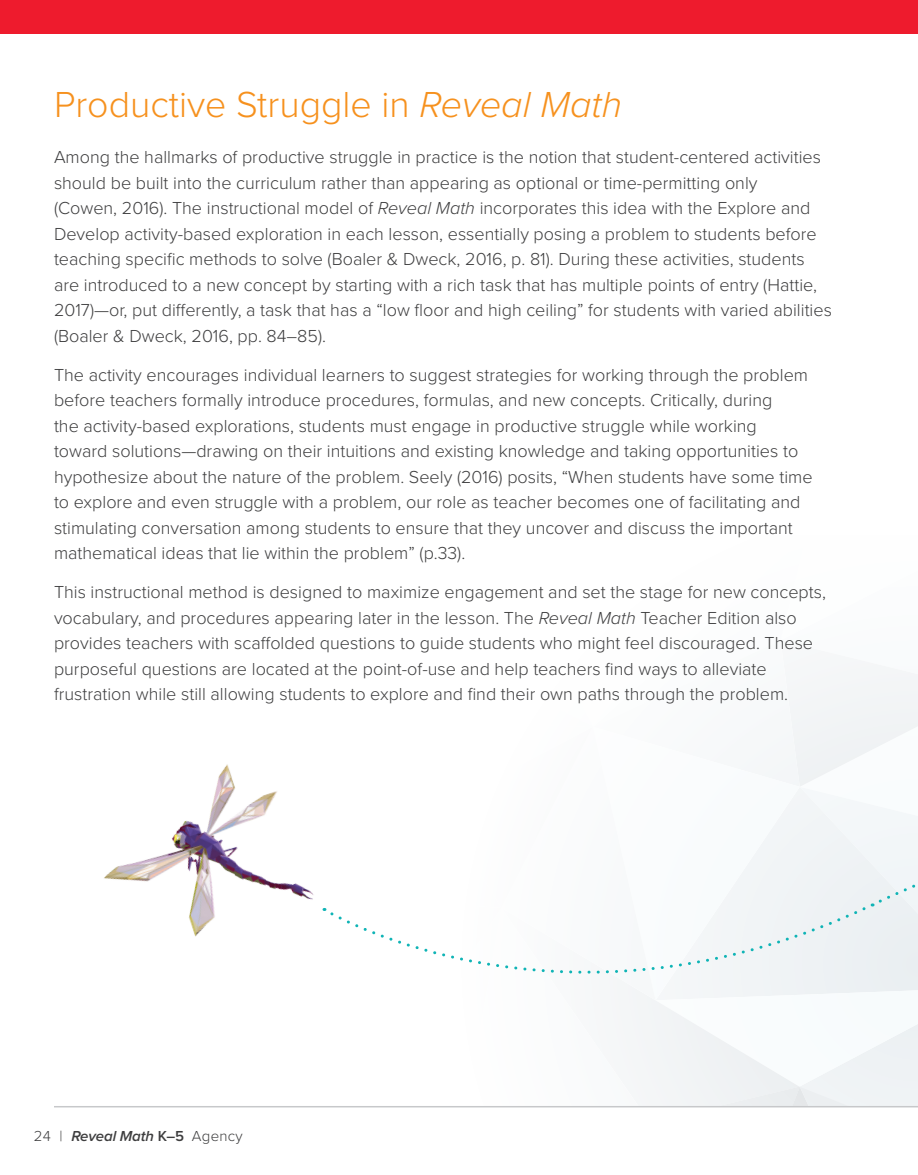
<style>
.page{position:relative;width:918px;height:1175px;background:#fff}
.page>*{position:absolute;margin:0;border:0;box-sizing:border-box;transform-origin:0 0}
.BR-Header_H2{font:300 37.5px "Proxima Nova";color:#f6911e}
.BR-Body_Copy__P{font:300 18px/25.5px "Proxima Nova";color:#3e3e3f}
.t1{font:italic 600 15px "Proxima Nova";letter-spacing:-.01em;color:#3e3e3f}
.s1{font-style:italic}
.s2{font-weight:300;font-style:normal}
.s3{font-style:normal}
</style>
<div class="page">
<hr style="left:54px;top:1106px;width:864px;height:1px;background:#c7c8ca">
<div style="left:0;top:0;width:918px;height:34px;background:#ee1b2d"></div>
<svg style="left:460px;top:665px;width:458px;height:441px"></svg>
<img style="left:104px;top:764px;width:263px;height:173px">
<p class="BR-Header_H2" style="left:54px;top:77px;width:570px">Productive Struggle in <span class="s1">Reveal Math</span></p>
<p class="BR-Body_Copy__P" style="left:54px;top:143px;width:779px">Among the hallmarks of productive struggle in practice is the notion that student-centered activities should be built into the curriculum rather than appearing as optional or time-permitting only<br>(Cowen, 2016). The instructional model of <span class="s1">Reveal Math</span> incorporates this idea with the Explore and Develop activity-based exploration in each lesson, essentially posing a problem to students before teaching specific methods to solve (Boaler &amp; Dweck, 2016, p. 81). During these activities, students are introduced to a new concept by starting with a rich task that has multiple points of entry (Hattie, 2017)—or, put differently, a task that has a “low floor and high ceiling” for students with varied abilities (Boaler &amp; Dweck, 2016, pp. 84–85).</p>
<p class="BR-Body_Copy__P" style="left:54px;top:361px;width:760px">The activity encourages individual learners to suggest strategies for working through the problem before teachers formally introduce procedures, formulas, and new concepts. Critically, during<br>the activity-based explorations, students must engage in productive struggle while working toward solutions—drawing on their intuitions and existing knowledge and taking opportunities to hypothesize about the nature of the problem. Seely (2016) posits, “When students have some time to explore and even struggle with a problem, our role as teacher becomes one of facilitating and stimulating conversation among students to ensure that they uncover and discuss the important mathematical ideas that lie within the problem” (p.33).</p>
<p class="BR-Body_Copy__P" style="left:54px;top:578px;width:774px">This instructional method is designed to maximize engagement and set the stage for new concepts, vocabulary, and procedures appearing later in the lesson. The <span class="s1">Reveal Math</span> Teacher Edition also provides teachers with scaffolded questions to guide students who might feel discouraged. These purposeful questions are located at the point-of-use and help teachers find ways to alleviate frustration while still allowing students to explore and find their own paths through the problem.</p>
<p class="t1" style="left:34px;top:1125px;width:211px"><span class="s2">24 |</span> Reveal Math <span class="s3">K–5</span> <span class="s2">Agency</span></p>
</div>
